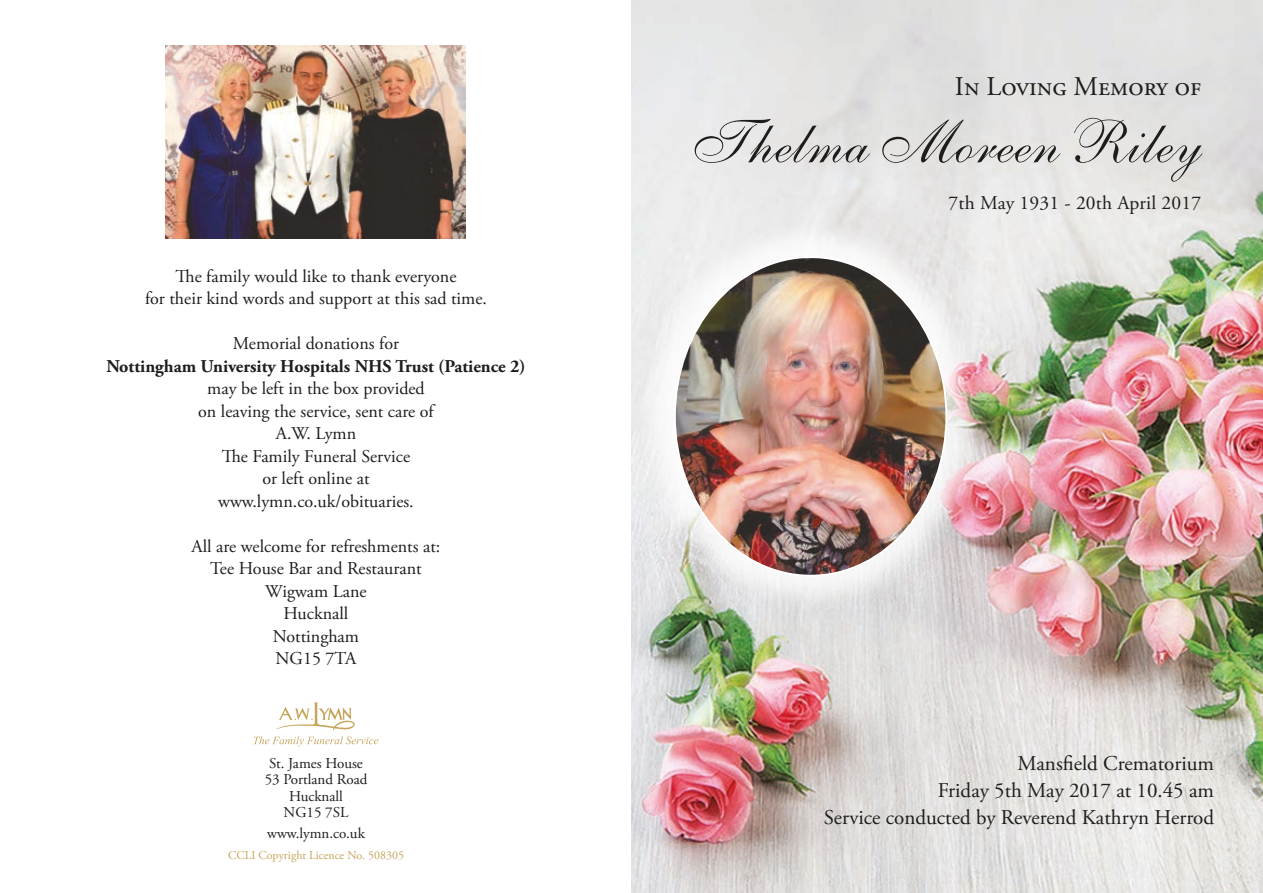
<style>
.page{position:relative;width:1263px;height:893px;background:#fff}
.page>*{position:absolute;margin:0;border:0;box-sizing:border-box;transform-origin:0 0}
.t1{font:61.5px "Shelley LT Allegro Script";letter-spacing:.01em;color:#1d1d1b}
.t2{font:27px "Adobe Garamond Pro";color:#1d1d1b}
.t3{font:21px/27px "Adobe Garamond Pro";color:#1d1d1b;text-align:right}
.t4{font:19.5px "Adobe Garamond Pro";letter-spacing:.01em;color:#1d1d1b}
.t5{font:18px/22.5px "Adobe Garamond Pro";color:#1d1d1b;text-align:center}
.t6{font:700 18px "Adobe Garamond Pro";color:#1d1d1b}
.t7{font:15px/16.5px "Adobe Garamond Pro";color:#1d1d1b;text-align:center}
.t8{font:12px "Adobe Garamond Pro";color:#c6a65b}
</style>
<div class="page">
<img style="left:631px;top:0;width:632px;height:893px">
<div style="left:634px;top:216px;width:354px;height:401px;background:#fff;opacity:.8"></div>
<img style="left:675px;top:257px;width:271px;height:319px">
<svg style="left:254px;top:702px;width:124px;height:44px"></svg>
<img style="left:166px;top:45px;width:300px;height:194px">
<p class="t5" style="left:145px;top:265px;width:343px">The family would like to thank everyone<br>for their kind words and support at this sad time.</p>
<p class="t5" style="left:233px;top:333px;width:168px">Memorial donations for</p>
<p class="t6" style="left:106px;top:356px;width:421px">Nottingham University Hospitals NHS Trust (Patience 2)</p>
<p class="t5" style="left:198px;top:378px;width:239px">may be left in the box provided on leaving the service, sent care of<br>A.W. Lymn<br>The Family Funeral Service<br>or left online at www.lymn.co.uk/obituaries.</p>
<p class="t5" style="left:192px;top:535px;width:250px">All are welcome for refreshments at:<br>Tee House Bar and Restaurant<br>Wigwam Lane<br>Hucknall<br>Nottingham<br>NG15 7TA</p>
<p class="t7" style="left:265px;top:755px;width:104px">St. James House<br>53 Portland Road<br>Hucknall<br>NG15 7SL</p>
<p class="t7" style="left:267px;top:826px;width:99px">www.lymn.co.uk</p>
<p class="t8" style="left:228px;top:848px;width:178px">CCLI Copyright Licence No. 508305</p>
<h2 class="t2" style="left:955px;top:70px;width:248px">In Loving Memory of</h2>
<h1 class="t1" style="left:695px;top:106px;width:508px">Thelma Moreen Riley</h1>
<p class="t4" style="left:948px;top:191px;width:254px">7th May 1931 - 20th April 2017</p>
<p class="t3" style="left:824px;top:751px;width:392px">Mansfield Crematorium<br>Friday 5th May 2017 at 10.45 am<br>Service conducted by Reverend Kathryn Herrod</p>
</div>
